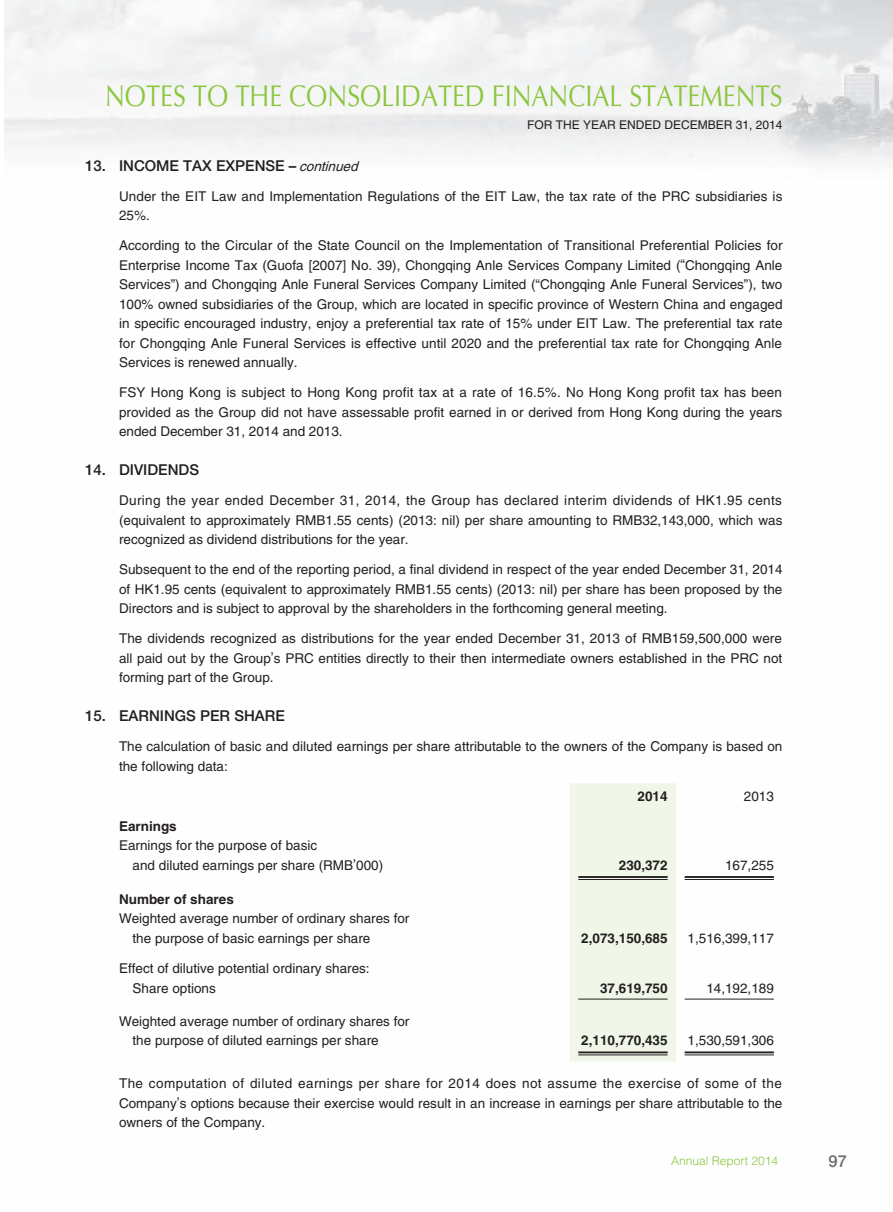
<style>
.page{position:relative;width:893px;height:1212px;background:#fff}
.page>*{position:absolute;margin:0;border:0;box-sizing:border-box;transform-origin:0 0}
.t1{font:30px "Optima LT Std";color:#8bc63e;scale:.85 1}
.t2{font:500 16.5px "Helvetica Neue LT Std";color:#6c6d70}
._3__標題{font:500 15px "Helvetica Neue LT Std";color:#231f20}
._1__內文{font:13.5px/19.5px "Helvetica LT Std";color:#231f20;text-align:justify}
._1__內文-2{font:700 13.5px "Helvetica LT Std";color:#231f20}
.t3{font:12px "Helvetica LT Std";color:#231f20}
.t4{font:300 12px "Helvetica LT Std";color:#8bc63e}
.s1{font-family:"Helvetica LT Std";font-weight:400;font-style:italic;font-size:13.5px}
</style>
<div class="page">
<div style="left:570px;top:783px;width:106px;height:278px;background:#f1f7e8"></div>
<hr style="left:578px;top:876px;width:90px;height:2px;background:#231f20">
<hr style="left:578px;top:879px;width:90px;height:1px;background:#231f20">
<hr style="left:685px;top:876px;width:89px;height:2px;background:#231f20">
<hr style="left:685px;top:879px;width:89px;height:1px;background:#231f20">
<hr style="left:578px;top:999px;width:90px;height:1px;background:#231f20">
<hr style="left:685px;top:999px;width:89px;height:1px;background:#231f20">
<hr style="left:578px;top:1051px;width:90px;height:2px;background:#231f20">
<hr style="left:578px;top:1054px;width:90px;height:1px;background:#231f20">
<hr style="left:685px;top:1051px;width:89px;height:2px;background:#231f20">
<hr style="left:685px;top:1054px;width:89px;height:1px;background:#231f20">
<h1 class="t1" style="left:105px;top:78px;width:798px">NOTES TO THE CONSOLIDATED FINANCIAL STATEMENTS</h1>
<p class="t3" style="left:527px;top:117px;width:257px">FOR THE YEAR ENDED DECEMBER 31, 2014</p>
<p class="_3__標題" style="left:85px;top:156px;width:278px">13. INCOME TAX EXPENSE – <span class="s1">continued</span></p>
<p class="_1__內文" style="left:119px;top:186px;width:665px">Under the EIT Law and Implementation Regulations of the EIT Law, the tax rate of the PRC subsidiaries is<br>25%.</p>
<p class="_1__內文" style="left:119px;top:236px;width:665px">According to the Circular of the State Council on the Implementation of Transitional Preferential Policies for Enterprise Income Tax (Guofa [2007] No. 39), Chongqing Anle Services Company Limited (“Chongqing Anle Services”) and Chongqing Anle Funeral Services Company Limited (“Chongqing Anle Funeral Services”), two 100% owned subsidiaries of the Group, which are located in specific province of Western China and engaged in specific encouraged industry, enjoy a preferential tax rate of 15% under EIT Law. The preferential tax rate for Chongqing Anle Funeral Services is effective until 2020 and the preferential tax rate for Chongqing Anle Services is renewed annually.</p>
<p class="_1__內文" style="left:119px;top:383px;width:665px">FSY Hong Kong is subject to Hong Kong profit tax at a rate of 16.5%. No Hong Kong profit tax has been provided as the Group did not have assessable profit earned in or derived from Hong Kong during the years ended December 31, 2014 and 2013.</p>
<p class="_3__標題" style="left:85px;top:461px;width:116px">14. DIVIDENDS</p>
<p class="_1__內文" style="left:119px;top:491px;width:665px">During the year ended December 31, 2014, the Group has declared interim dividends of HK1.95 cents (equivalent to approximately RMB1.55 cents) (2013: nil) per share amounting to RMB32,143,000, which was recognized as dividend distributions for the year.</p>
<p class="_1__內文" style="left:119px;top:560px;width:665px">Subsequent to the end of the reporting period, a final dividend in respect of the year ended December 31, 2014 of HK1.95 cents (equivalent to approximately RMB1.55 cents) (2013: nil) per share has been proposed by the Directors and is subject to approval by the shareholders in the forthcoming general meeting.</p>
<p class="_1__內文" style="left:119px;top:629px;width:665px">The dividends recognized as distributions for the year ended December 31, 2013 of RMB159,500,000 were all paid out by the Group’s PRC entities directly to their then intermediate owners established in the PRC not forming part of the Group.</p>
<p class="_3__標題" style="left:85px;top:707px;width:201px">15. EARNINGS PER SHARE</p>
<p class="_1__內文" style="left:119px;top:737px;width:665px">The calculation of basic and diluted earnings per share attributable to the owners of the Company is based on the following data:</p>
<p class="_1__內文-2" style="left:638px;top:788px;width:32px">2014</p>
<p class="_1__內文" style="left:744px;top:786px;width:32px">2013</p>
<p class="_1__內文-2" style="left:119px;top:818px;width:59px">Earnings</p>
<p class="_1__內文" style="left:119px;top:836px;width:200px">Earnings for the purpose of basic</p>
<p class="_1__內文" style="left:133px;top:855px;width:252px">and diluted earnings per share (RMB’000)</p>
<p class="_1__內文-2" style="left:619px;top:857px;width:50px">230,372</p>
<p class="_1__內文" style="left:725px;top:855px;width:50px">167,255</p>
<p class="_1__內文-2" style="left:119px;top:891px;width:116px">Number of shares</p>
<p class="_1__內文" style="left:119px;top:909px;width:292px">Weighted average number of ordinary shares for</p>
<p class="_1__內文" style="left:133px;top:928px;width:239px">the purpose of basic earnings per share</p>
<p class="_1__內文-2" style="left:581px;top:930px;width:88px">2,073,150,685</p>
<p class="_1__內文" style="left:688px;top:928px;width:88px">1,516,399,117</p>
<p class="_1__內文" style="left:119px;top:958px;width:252px">Effect of dilutive potential ordinary shares:</p>
<p class="_1__內文" style="left:133px;top:978px;width:85px">Share options</p>
<p class="_1__內文-2" style="left:600px;top:979px;width:69px">37,619,750</p>
<p class="_1__內文" style="left:706px;top:978px;width:69px">14,192,189</p>
<p class="_1__內文" style="left:119px;top:1011px;width:292px">Weighted average number of ordinary shares for</p>
<p class="_1__內文" style="left:133px;top:1031px;width:248px">the purpose of diluted earnings per share</p>
<p class="_1__內文-2" style="left:581px;top:1032px;width:88px">2,110,770,435</p>
<p class="_1__內文" style="left:688px;top:1031px;width:88px">1,530,591,306</p>
<p class="_1__內文" style="left:119px;top:1073px;width:665px">The computation of diluted earnings per share for 2014 does not assume the exercise of some of the Company’s options because their exercise would result in an increase in earnings per share attributable to the owners of the Company.</p>
<p class="t4" style="left:671px;top:1153px;width:108px">Annual Report 2014</p>
<p class="t2" style="left:828px;top:1151px;width:20px">97</p>
</div>
